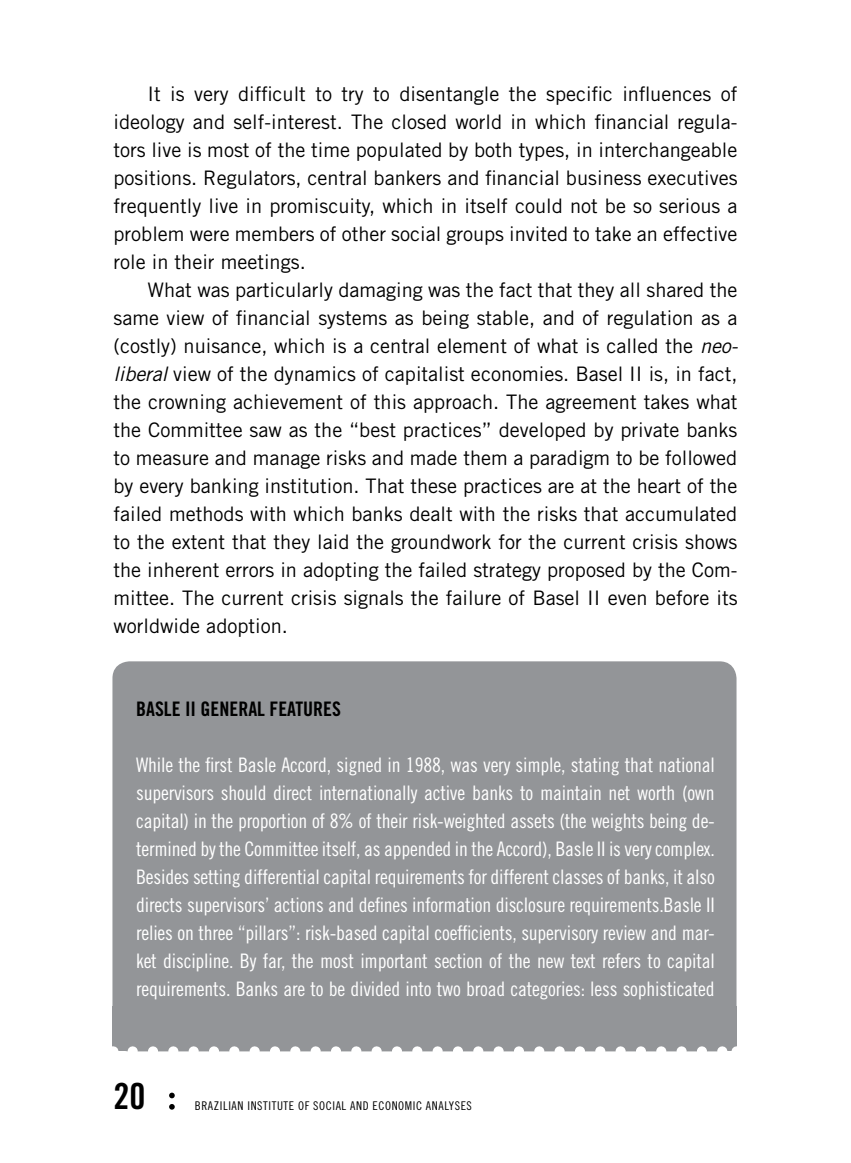
<style>
.page{position:relative;width:851px;height:1163px;background:#fff}
.page>*{position:absolute;margin:0;border:0;box-sizing:border-box;transform-origin:0 0}
.t1{font:36px "Trade Gothic Bold Cond Twenty";color:#000}
.t2{font:20px/28px "Trade Gothic";color:#000;text-align:justify}
.t3{font:20px/28px "Trade Gothic Cond Eighteen";letter-spacing:-.01em;color:#fff}
.t4{font:20px "Trade Gothic Bold Cond Twenty";color:#000}
.t5{font:12px "Trade Gothic Cond Eighteen";letter-spacing:.05em;color:#000}
.s1{font-style:italic}
</style>
<div class="page">
<svg style="left:169px;top:1092px;width:6px;height:17px"></svg>
<div style="left:112px;top:661px;width:624px;height:390px;background:#939598;border-radius:17px"></div>
<div style="left:112px;top:1006px;width:624px;height:45px;background:#939598"></div>
<svg style="left:133px;top:1046px;width:593px;height:6px"></svg>
<p class="t2" style="left:113px;top:79px;width:625px;text-indent:34px">It is very difficult to try to disentangle the specific influences of ideology and self-interest. The closed world in which financial regula&shy;tors live is most of the time populated by both types, in interchangeable positions. Regulators, central bankers and financial business executives frequently live in promiscuity, which in itself could not be so serious a problem were members of other social groups invited to take an effective role in their meetings.</p>
<p class="t2" style="left:113px;top:275px;width:626px;text-indent:34px">What was particularly damaging was the fact that they all shared the same view of financial systems as being stable, and of regulation as a (costly) nuisance, which is a central element of what is called the <span class="s1">neo&shy;liberal</span> view of the dynamics of capitalist economies. Basel II is, in fact, the crowning achievement of this approach. The agreement takes what the Committee saw as the “best practices” developed by private banks to measure and manage risks and made them a paradigm to be followed by every banking institution. That these practices are at the heart of the failed methods with which banks dealt with the risks that accumulated to the extent that they laid the groundwork for the current crisis shows the inherent errors in adopting the failed strategy proposed by the Com&shy;mittee. The current crisis signals the failure of Basel II even before its worldwide adoption.</p>
<p class="t4" style="left:136px;top:696px;width:10px">BASLE</p>
<p class="t4" style="left:185px;top:696px;width:26px">II GENERAL</p>
<p class="t4" style="left:269px;top:696px;width:19px">FEATURES</p>
<p class="t3" style="left:136px;top:750px;width:580px">While the first Basle Accord, signed in 1988, was very simple, stating that national supervisors should direct internationally active banks to maintain net worth (own capital) in the proportion of 8% of their risk-weighted assets (the weights being de&shy;termined by the Committee itself, as appended in the Accord), Basle II is very complex.<br>Besides setting differential capital requirements for different classes of banks, it also directs supervisors’ actions and defines information disclosure requirements.Basle II relies on three “pillars”: risk-based capital coefficients, supervisory review and mar&shy;ket discipline. By far, the most important section of the new text refers to capital requirements. Banks are to be divided into two broad categories: less sophisticated</p>
<h1 class="t1" style="left:113px;top:1074px;width:33px">20</h1>
<p class="t5" style="left:195px;top:1098px;width:279px">Brazilian Institute of Social and Economic Analyses</p>
</div>
